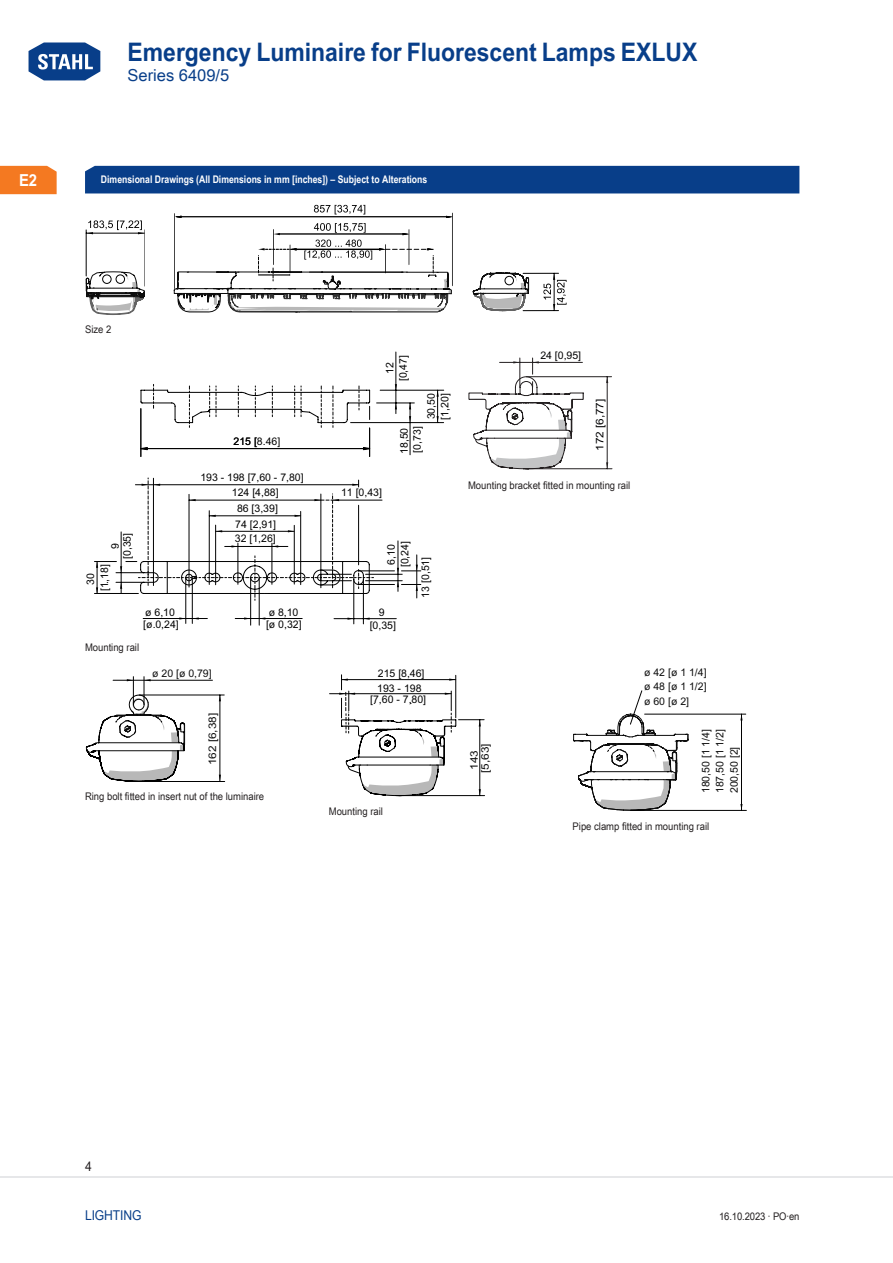
<style>
.page{position:relative;width:893px;height:1263px;background:#fff}
.page>*{position:absolute;margin:0;border:0;box-sizing:border-box;transform-origin:0 0}
.t1{font:700 25.5px "Arial Unicode MS";color:#083e89;scale:.9 1}
.t2{font:16.5px "Arial Unicode MS";color:#083e89}
.t3{font:700 16.5px "Arial Unicode MS";color:#fff;scale:.9 1}
.t4{font:13.5px "Arial Unicode MS";letter-spacing:-.01em;color:#083e89;scale:.9 1}
.t5{font:13.5px "Arial Unicode MS";color:#231f20;scale:.9 1}
.t6{font:10.5px/13px "Arial Unicode MS";color:#000}
.t7{font:10.5px "Arial Unicode MS";color:#231f20;scale:.9 1}
.t8{font:10.5px/14.1px "Arial Unicode MS";color:#0d0d0d;text-align:justify}
.TabHeader1stColumn{font:700 10.5px "Arial Unicode MS";color:#fff;scale:.83 1}
.t9{font:10.5px/11.1px "Arial Unicode MS";color:#0d0d0d;text-align:center;scale:1.12 1}
.t10{font:10.5px "Arial Unicode MS";color:#000002;scale:1.12 1}
.t11{font:10.5px "Arial Unicode MS";color:#000002}
.s1{font-weight:400;font-size:31.65px;color:#fff}
</style>
<div class="page">
<hr style="left:0;top:1176px;width:893px;height:2px;background:#e6e7e9">
<svg style="left:0;top:42px;width:229px;height:153px"></svg>
<svg style="left:85px;top:204px;width:662px;height:607px"></svg>
<div style="left:85px;top:166px;width:714px;height:27px;background:#083e89"></div>
<h1 class="t1" style="left:26px;top:33px;width:747px"><span class="s1">Home</span> Emergency Luminaire for Fluorescent Lamps EXLUX</h1>
<h2 class="t2" style="left:128px;top:63px;width:103px">Series 6409/5</h2>
<h2 class="t3" style="left:19px;top:168px;width:22px">E2</h2>
<p class="TabHeader1stColumn" style="left:101px;top:172px;width:395px">Dimensional Drawings (All Dimensions in mm [inches]) – Subject to Alterations</p>
<p class="t7" style="left:85px;top:322px;width:31px">Size 2</p>
<p class="t6" style="left:121px;top:559px;width:28px;rotate:-90deg">[0,35]</p>
<p class="t6" style="left:110px;top:549px;width:7px;rotate:-90deg">9</p>
<p class="t6" style="left:99px;top:591px;width:28px;rotate:-90deg">[1,18]</p>
<p class="t6" style="left:85px;top:585px;width:13px;rotate:-90deg">30</p>
<p class="t6" style="left:99px;top:584px;width:4px;rotate:-90deg">.</p>
<p class="t6" style="left:234px;top:435px;width:48px">215 [8.46]</p>
<p class="t6" style="left:200px;top:471px;width:105px">193 - 198 [7,60 - 7,80]</p>
<p class="t6" style="left:384px;top:381px;width:28px;text-align:center;rotate:-90deg">12<br>[, ]</p>
<p class="t6" style="left:397px;top:378px;width:22px;rotate:-90deg">0 47</p>
<p class="t6" style="left:426px;top:420px;width:28px;rotate:-90deg">30,50 [, ]</p>
<p class="t6" style="left:439px;top:417px;width:22px;rotate:-90deg">1 20</p>
<p class="t6" style="left:399px;top:454px;width:29px;rotate:-90deg">18,50 [, ]</p>
<p class="t6" style="left:412px;top:450px;width:22px;rotate:-90deg">0 73</p>
<p class="t6" style="left:232px;top:487px;width:45px">124 4 88</p>
<p class="t6" style="left:252px;top:487px;width:28px">[, ]</p>
<p class="t6" style="left:341px;top:487px;width:42px">11 [ ,0 43]</p>
<p class="t6" style="left:237px;top:503px;width:42px">86 [ ,3 39]</p>
<p class="t6" style="left:145px;top:607px;width:31px">ø 6,10</p>
<p class="t6" style="left:235px;top:519px;width:42px">74 [ ,2 91]</p>
<p class="t6" style="left:235px;top:533px;width:42px">32 [1,26]</p>
<p class="t6" style="left:269px;top:606px;width:31px">ø 8,10</p>
<p class="t6" style="left:399px;top:567px;width:28px;rotate:-90deg">[0,24]</p>
<p class="t6" style="left:386px;top:565px;width:22px;rotate:-90deg">6,10</p>
<p class="t6" style="left:379px;top:607px;width:7px">9</p>
<p class="t6" style="left:143px;top:619px;width:34px">[ø 0 24</p>
<p class="t6" style="left:153px;top:619px;width:27px">., ]</p>
<p class="t6" style="left:266px;top:619px;width:37px">[ø 0,32]</p>
<p class="t6" style="left:370px;top:620px;width:28px">[0,35]</p>
<p class="t6" style="left:420px;top:598px;width:42px;rotate:-90deg">13 [0,51]</p>
<p class="t7" style="left:85px;top:639px;width:62px">Mounting rail</p>
<p class="t8" style="left:152px;top:667px;width:61px">ø 20 [ø 0,79]</p>
<p class="t9" style="left:208px;top:765px;width:48px;rotate:-90deg">162 [6,38]</p>
<p class="t7" style="left:85px;top:789px;width:201px">Ring bolt fitted in insert nut of the luminaire</p>
<p class="t6" style="left:378px;top:667px;width:45px">215 8 46</p>
<p class="t6" style="left:398px;top:667px;width:28px">[, ]</p>
<p class="t6" style="left:370px;top:693px;width:58px">[7,60 - 7,80]</p>
<p class="t6" style="left:373px;top:695px;width:4px">.</p>
<p class="t6" style="left:409px;top:695px;width:4px">.</p>
<p class="t6" style="left:377px;top:682px;width:46px">193 - 198</p>
<p class="t7" style="left:329px;top:804px;width:62px">Mounting rail</p>
<p class="t11" style="left:540px;top:351px;width:42px">24 [0,95]</p>
<p class="t10" style="left:596px;top:451px;width:48px;rotate:-90deg">172 [6,77]</p>
<p class="t7" style="left:468px;top:477px;width:182px">Mounting bracket fitted in mounting rail</p>
<p class="t9" style="left:470px;top:773px;width:28px;rotate:-90deg">143 [5,63]</p>
<p class="t8" style="left:644px;top:667px;width:64px">ø 42 [ø 1 1/4] ø 48 [ø 1 1/2] ø 60 [ø 2]</p>
<p class="t8" style="left:700px;top:793px;width:66px;rotate:-90deg">180,50 [1 1/4] 187,50 [1 1/2] 200,50 [2]</p>
<p class="t7" style="left:573px;top:819px;width:153px">Pipe clamp fitted in mounting rail</p>
<p class="t5" style="left:85px;top:1157px;width:9px">4</p>
<p class="t4" style="left:85px;top:1205px;width:64px">Lighting</p>
<p class="t7" style="left:719px;top:1208px;width:91px">16.10.2023 · PO·en</p>
</div>
